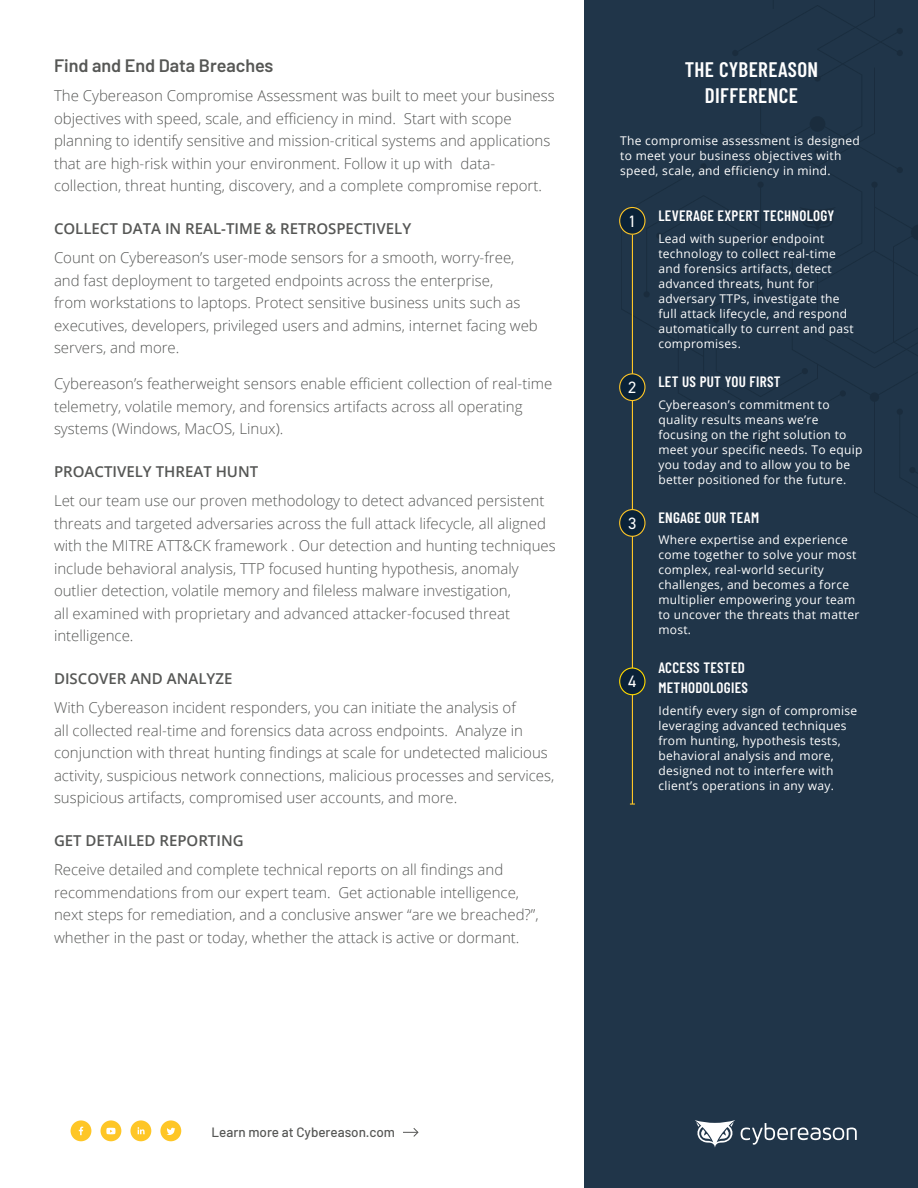
<style>
.page{position:relative;width:918px;height:1188px;background:#fff}
.page>*{position:absolute;margin:0;border:0;box-sizing:border-box;transform-origin:0 0}
.Sidebar_-_H1{font:600 21px "Barlow Condensed";letter-spacing:.02em;color:#fff}
.t1{font:600 18px "Barlow";letter-spacing:-.005em;color:#565755}
.Sidebar_-_H1-2{font:16.5px "DIN2014";color:#fff}
.Body_text{font:300 15px/22.5px "Open Sans";color:#565755}
.t2{font:600 15px "Open Sans";color:#565755}
.Sidebar_-_H1-3{font:600 15px/19.5px "Barlow Condensed";letter-spacing:.02em;color:#fff}
.t3{font:500 13.5px "Barlow";color:#565755}
.Sidebar_-_Body{font:12px/15px "Open Sans";letter-spacing:.025em;color:#fff}
</style>
<div class="page">
<div style="left:584px;top:0;width:334px;height:1188px;background:#203549"></div>
<svg style="left:621px;top:0;width:297px;height:540px"></svg>
<svg style="left:741px;top:1123px;width:116px;height:22px"></svg>
<svg style="left:695px;top:1120px;width:40px;height:28px"></svg>
<svg style="left:403px;top:1128px;width:16px;height:9px"></svg>
<svg style="left:71px;top:1120px;width:20px;height:21px"></svg>
<svg style="left:130px;top:1120px;width:21px;height:21px"></svg>
<svg style="left:160px;top:1120px;width:21px;height:21px"></svg>
<svg style="left:101px;top:1120px;width:20px;height:21px"></svg>
<hr style="left:632px;top:235px;width:1px;height:569px;background:#fec627">
<div style="left:620px;top:208px;width:25px;height:26px;background:#0a2238;border-radius:50%"></div>
<div style="left:619px;top:207px;width:27px;height:28px;border:1px solid #fec627;border-radius:50%"></div>
<div style="left:620px;top:374px;width:25px;height:27px;background:#0a2238;border-radius:50%"></div>
<div style="left:619px;top:373px;width:27px;height:28px;border:1px solid #fec627;border-radius:50%"></div>
<div style="left:620px;top:510px;width:25px;height:26px;background:#0a2238;border-radius:50%"></div>
<div style="left:619px;top:509px;width:27px;height:28px;border:1px solid #fec627;border-radius:50%"></div>
<div style="left:620px;top:668px;width:25px;height:27px;background:#0a2238;border-radius:50%"></div>
<div style="left:619px;top:667px;width:27px;height:28px;border:1px solid #ffd900;border-radius:50%"></div>
<h1 class="t1" style="left:54px;top:52px;width:221px">Find and End Data Breaches</h1>
<p class="Body_text" style="left:54px;top:84px;width:502px">The Cybereason Compromise Assessment was built to meet your business objectives with speed, scale, and efficiency in mind. Start with scope planning to identify sensitive and mission-critical systems and applications that are high-risk within your environment. Follow it up with data&shy;collection, threat hunting, discovery, and a complete compromise report.</p>
<h2 class="t2" style="left:54px;top:218px;width:359px">COLLECT DATA IN REAL-TIME &amp; RETROSPECTIVELY</h2>
<p class="Body_text" style="left:54px;top:246px;width:485px">Count on Cybereason’s user-mode sensors for a smooth, worry-free, and fast deployment to targeted endpoints across the enterprise,<br>from workstations to laptops. Protect sensitive business units such as executives, developers, privileged users and admins, internet facing web servers, and more.</p>
<p class="Body_text" style="left:54px;top:372px;width:500px">Cybereason’s featherweight sensors enable efficient collection of real-time telemetry, volatile memory, and forensics artifacts across all operating systems (Windows, MacOS, Linux).</p>
<h2 class="t2" style="left:54px;top:461px;width:206px">PROACTIVELY THREAT HUNT</h2>
<p class="Body_text" style="left:54px;top:489px;width:503px">Let our team use our proven methodology to detect advanced persistent threats and targeted adversaries across the full attack lifecycle, all aligned with the MITRE ATT&amp;CK framework . Our detection and hunting techniques include behavioral analysis, TTP focused hunting hypothesis, anomaly outlier detection, volatile memory and fileless malware investigation,<br>all examined with proprietary and advanced attacker-focused threat intelligence.</p>
<h2 class="t2" style="left:54px;top:668px;width:180px">DISCOVER AND ANALYZE</h2>
<p class="Body_text" style="left:54px;top:696px;width:502px">With Cybereason incident responders, you can initiate the analysis of<br>all collected real-time and forensics data across endpoints. Analyze in conjunction with threat hunting findings at scale for undetected malicious activity, suspicious network connections, malicious processes and services, suspicious artifacts, compromised user accounts, and more.</p>
<h2 class="t2" style="left:54px;top:830px;width:191px">GET DETAILED REPORTING</h2>
<p class="Body_text" style="left:54px;top:858px;width:486px">Receive detailed and complete technical reports on all findings and recommendations from our expert team. Get actionable intelligence, next steps for remediation, and a conclusive answer “are we breached?”, whether in the past or today, whether the attack is active or dormant.</p>
<p class="Sidebar_-_H1" style="left:685px;top:55px;width:135px">THE CYBEREASON</p>
<p class="Sidebar_-_H1" style="left:705px;top:80px;width:95px">DIFFERENCE</p>
<p class="Sidebar_-_Body" style="left:620px;top:133px;width:241px">The compromise assessment is designed to meet your business objectives with speed, scale, and efficiency in mind.</p>
<p class="Sidebar_-_H1-2" style="left:628px;top:211px;width:10px">1</p>
<p class="Sidebar_-_H1-2" style="left:628px;top:377px;width:10px">2</p>
<p class="Sidebar_-_H1-2" style="left:628px;top:513px;width:10px">3</p>
<p class="Sidebar_-_H1-2" style="left:628px;top:671px;width:10px">4</p>
<p class="Sidebar_-_H1-3" style="left:658px;top:205px;width:178px">LEVERAGE EXPERT TECHNOLOGY</p>
<p class="Sidebar_-_Body" style="left:658px;top:231px;width:197px">Lead with superior endpoint technology to collect real-time and forensics artifacts, detect advanced threats, hunt for adversary TTPs, investigate the full attack lifecycle, and respond automatically to current and past compromises.</p>
<p class="Sidebar_-_H1-3" style="left:658px;top:371px;width:124px">LET US PUT YOU FIRST</p>
<p class="Sidebar_-_Body" style="left:658px;top:396px;width:206px">Cybereason’s commitment to quality results means we’re focusing on the right solution to meet your specific needs. To equip you today and to allow you to be better positioned for the future.</p>
<p class="Sidebar_-_H1-3" style="left:658px;top:506px;width:102px">ENGAGE OUR TEAM</p>
<p class="Sidebar_-_Body" style="left:658px;top:532px;width:202px">Where expertise and experience come together to solve your most complex, real-world security challenges, and becomes a force multiplier empowering your team to uncover the threats that matter most.</p>
<p class="Sidebar_-_H1-3" style="left:658px;top:657px;width:91px">ACCESS TESTED<br>METHODOLOGIES</p>
<p class="Sidebar_-_Body" style="left:658px;top:702px;width:200px">Identify every sign of compromise leveraging advanced techniques from hunting, hypothesis tests, behavioral analysis and more, designed not to interfere with client’s operations in any way.</p>
<p class="t3" style="left:212px;top:1122px;width:185px">Learn more at Cybereason.com</p>
</div>
